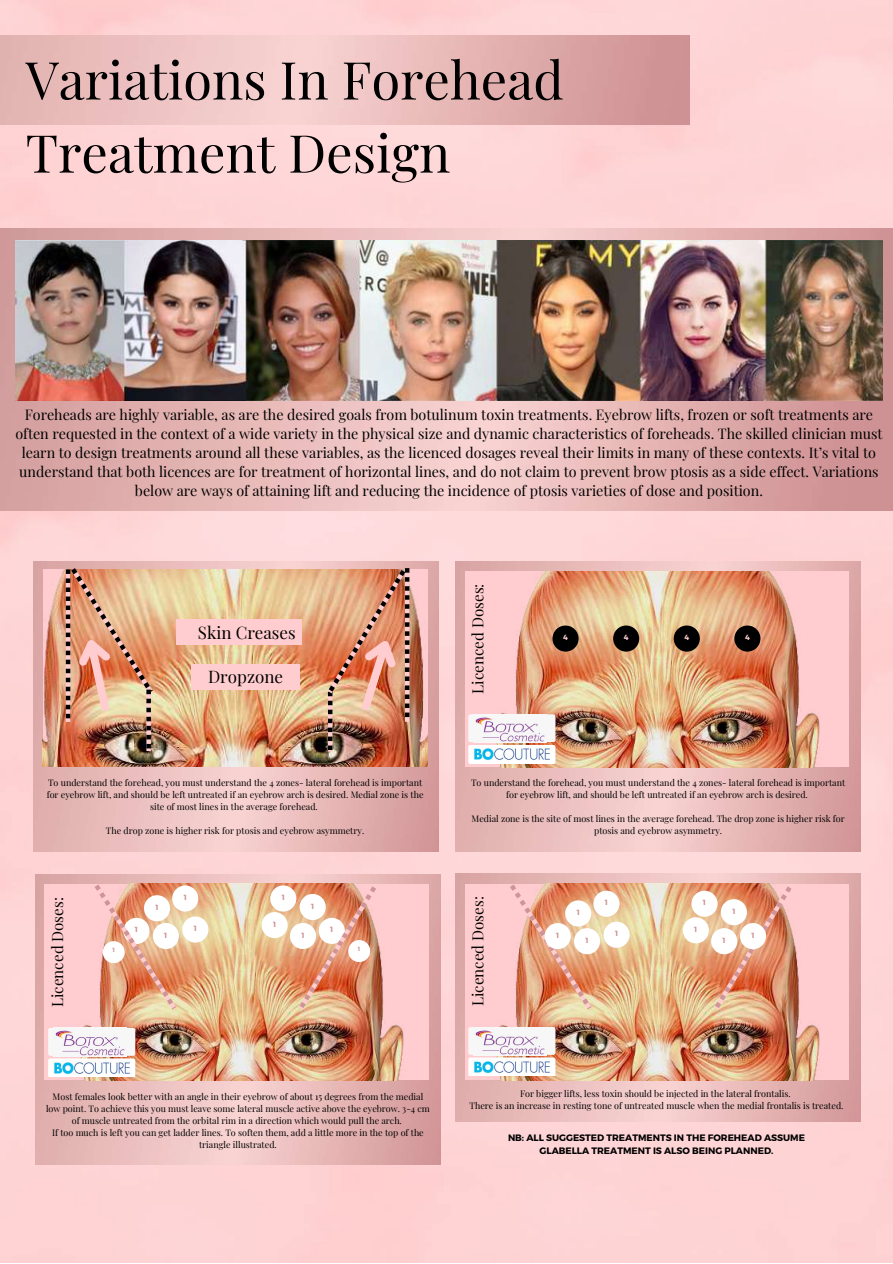
<style>
.page{position:relative;width:893px;height:1264px;background:#fff}
.page>*{position:absolute;margin:0;border:0;box-sizing:border-box;transform-origin:0 0}
.t1{font:52.35px/73.1px "Playfair Display";color:#000}
.t2{font:16.95px "Playfair Display";color:#000}
.t3{font:15.15px "Playfair Display";color:#000}
.t4{font:14.25px/19px "Playfair Display";color:#000;text-align:center}
.t5{font:700 9.3px/12.6px "Montserrat";color:#000;text-align:center}
.t6{font:9px/12px "Playfair Display";color:#000;text-align:center}
.t7{font:700 7.5px "Montserrat";color:#cf9496}
.t8{font:700 7.5px "Montserrat";color:#ffcdcf}
.t9{font:700 6px "Montserrat";color:#cf9496}
</style>
<div class="page">
<img style="left:0;top:228px;width:892px;height:282px">
<img style="left:15px;top:241px;width:867px;height:159px">
<img style="left:34px;top:561px;width:404px;height:290px">
<img style="left:43px;top:569px;width:384px;height:197px">
<img style="left:412px;top:571px;width:480px;height:197px">
<div style="left:552px;top:625px;width:26px;height:26px;background:#000;border-radius:50%"></div>
<div style="left:177px;top:619px;width:124px;height:25px;background:#ffcdcf"></div>
<div style="left:191px;top:664px;width:109px;height:25px;background:#ffcdcf"></div>
<hr style="left:328px;top:694px;width:4px;height:57px;background:#ffcdcf">
<svg style="left:146px;top:748px;width:5px;height:3px"></svg>
<img style="left:66px;top:563px;width:91px;height:185px">
<div style="left:613px;top:625px;width:26px;height:26px;background:#000;border-radius:50%"></div>
<div style="left:673px;top:625px;width:26px;height:26px;background:#000;border-radius:50%"></div>
<div style="left:734px;top:625px;width:26px;height:26px;background:#000;border-radius:50%"></div>
<svg style="left:468px;top:714px;width:87px;height:49px"></svg>
<img style="left:472px;top:746px;width:79px;height:16px">
<img style="left:36px;top:874px;width:404px;height:290px">
<div style="left:44px;top:884px;width:384px;height:196px;background:#ffcdcf"></div>
<img style="left:71px;top:883px;width:336px;height:197px">
<div style="left:172px;top:885px;width:26px;height:26px;background:#fff;border-radius:50%"></div>
<svg style="left:48px;top:1027px;width:87px;height:50px;background:#ede4e8"></svg>
<img style="left:52px;top:1060px;width:79px;height:16px">
<img style="left:456px;top:873px;width:404px;height:248px">
<img style="left:412px;top:883px;width:480px;height:197px">
<svg style="left:468px;top:1027px;width:87px;height:49px"></svg>
<img style="left:472px;top:1059px;width:79px;height:16px">
<div style="left:182px;top:916px;width:26px;height:26px;background:#fff;border-radius:50%"></div>
<div style="left:270px;top:885px;width:26px;height:26px;background:#fff;border-radius:50%"></div>
<div style="left:261px;top:912px;width:27px;height:26px;background:#fff;border-radius:50%"></div>
<div style="left:290px;top:922px;width:26px;height:27px;background:#fff;border-radius:50%"></div>
<div style="left:593px;top:890px;width:26px;height:26px;background:#fff;border-radius:50%"></div>
<div style="left:574px;top:928px;width:26px;height:26px;background:#fff;border-radius:50%"></div>
<div style="left:603px;top:921px;width:26px;height:26px;background:#fff;border-radius:50%"></div>
<div style="left:691px;top:890px;width:26px;height:26px;background:#fff;border-radius:50%"></div>
<img style="left:709px;top:881px;width:86px;height:133px">
<img style="left:506px;top:880px;width:89px;height:134px">
<div style="left:682px;top:917px;width:26px;height:26px;background:#fff;border-radius:50%"></div>
<div style="left:711px;top:928px;width:26px;height:26px;background:#fff;border-radius:50%"></div>
<div style="left:544px;top:923px;width:26px;height:26px;background:#fff;border-radius:50%"></div>
<div style="left:739px;top:923px;width:27px;height:26px;background:#fff;border-radius:50%"></div>
<img style="left:323px;top:565px;width:87px;height:185px">
<img style="left:294px;top:881px;width:86px;height:133px">
<img style="left:91px;top:880px;width:89px;height:134px">
<h1 class="t1" style="left:26px;top:41px;width:539px">Variations In Forehead<br>Treatment Design</h1>
<p class="t4" style="left:15px;top:404px;width:868px">Foreheads are highly variable, as are the desired goals from botulinum toxin treatments. Eyebrow lifts, frozen or soft treatments are often requested in the context of a wide variety in the physical size and dynamic characteristics of foreheads. The skilled clinician must learn to design treatments around all these variables, as the licenced dosages reveal their limits in many of these contexts. It’s vital to understand that both licences are for treatment of horizontal lines, and do not claim to prevent brow ptosis as a side effect. Variations below are ways of attaining lift and reducing the incidence of ptosis varieties of dose and position.</p>
<h2 class="t2" style="left:198px;top:620px;width:99px">Skin Creases</h2>
<h2 class="t2" style="left:208px;top:665px;width:77px">Dropzone</h2>
<h3 class="t3" style="left:467px;top:693px;width:111px;rotate:-90deg">Licenced Doses:</h3>
<p class="t8" style="left:563px;top:632px;width:6px">4</p>
<p class="t8" style="left:623px;top:632px;width:6px">4</p>
<p class="t8" style="left:684px;top:632px;width:6px">4</p>
<p class="t8" style="left:745px;top:632px;width:6px">4</p>
<p class="t6" style="left:47px;top:776px;width:378px">To understand the forehead, you must understand the 4 zones- lateral forehead is important for eyebrow lift, and should be left untreated if an eyebrow arch is desired. Medial zone is the site of most lines in the average forehead.</p>
<p class="t6" style="left:106px;top:824px;width:260px">The drop zone is higher risk for ptosis and eyebrow asymmetry.</p>
<p class="t6" style="left:471px;top:776px;width:375px">To understand the forehead, you must understand the 4 zones- lateral forehead is important for eyebrow lift, and should be left untreated if an eyebrow arch is desired.</p>
<p class="t6" style="left:471px;top:812px;width:375px">Medial zone is the site of most lines in the average forehead. The drop zone is higher risk for ptosis and eyebrow asymmetry.</p>
<h3 class="t3" style="left:47px;top:1007px;width:111px;rotate:-90deg">Licenced Doses:</h3>
<p class="t7" style="left:135px;top:924px;width:5px">1</p>
<p class="t7" style="left:155px;top:902px;width:5px">1</p>
<p class="t7" style="left:164px;top:930px;width:5px">1</p>
<p class="t7" style="left:184px;top:892px;width:5px">1</p>
<p class="t7" style="left:194px;top:923px;width:5px">1</p>
<p class="t7" style="left:282px;top:892px;width:5px">1</p>
<p class="t7" style="left:273px;top:919px;width:5px">1</p>
<p class="t7" style="left:311px;top:901px;width:5px">1</p>
<p class="t7" style="left:301px;top:930px;width:5px">1</p>
<p class="t7" style="left:330px;top:924px;width:5px">1</p>
<p class="t9" style="left:112px;top:946px;width:4px">1</p>
<p class="t9" style="left:358px;top:945px;width:4px">1</p>
<h3 class="t3" style="left:467px;top:1006px;width:111px;rotate:-90deg">Licenced Doses:</h3>
<p class="t7" style="left:576px;top:907px;width:5px">1</p>
<p class="t7" style="left:605px;top:897px;width:5px">1</p>
<p class="t7" style="left:703px;top:897px;width:5px">1</p>
<p class="t7" style="left:732px;top:906px;width:5px">1</p>
<p class="t7" style="left:694px;top:924px;width:5px">1</p>
<p class="t7" style="left:615px;top:928px;width:5px">1</p>
<p class="t7" style="left:556px;top:930px;width:5px">1</p>
<p class="t7" style="left:751px;top:930px;width:5px">1</p>
<p class="t7" style="left:585px;top:935px;width:5px">1</p>
<p class="t7" style="left:722px;top:935px;width:5px">1</p>
<p class="t6" style="left:46px;top:1090px;width:385px">Most females look better with an angle in their eyebrow of about 15 degrees from the medial low point. To achieve this you must leave some lateral muscle active above the eyebrow. 3-4 cm of muscle untreated from the orbital rim in a direction which would pull the arch.<br>If too much is left you can get ladder lines. To soften them, add a little more in the top of the triangle illustrated.</p>
<p class="t6" style="left:469px;top:1087px;width:375px">For bigger lifts, less toxin should be injected in the lateral frontalis.<br>There is an increase in resting tone of untreated muscle when the medial frontalis is treated.</p>
<p class="t5" style="left:508px;top:1131px;width:298px">NB: ALL SUGGESTED TREATMENTS IN THE FOREHEAD ASSUME<br>GLABELLA TREATMENT IS ALSO BEING PLANNED.</p>
</div>
